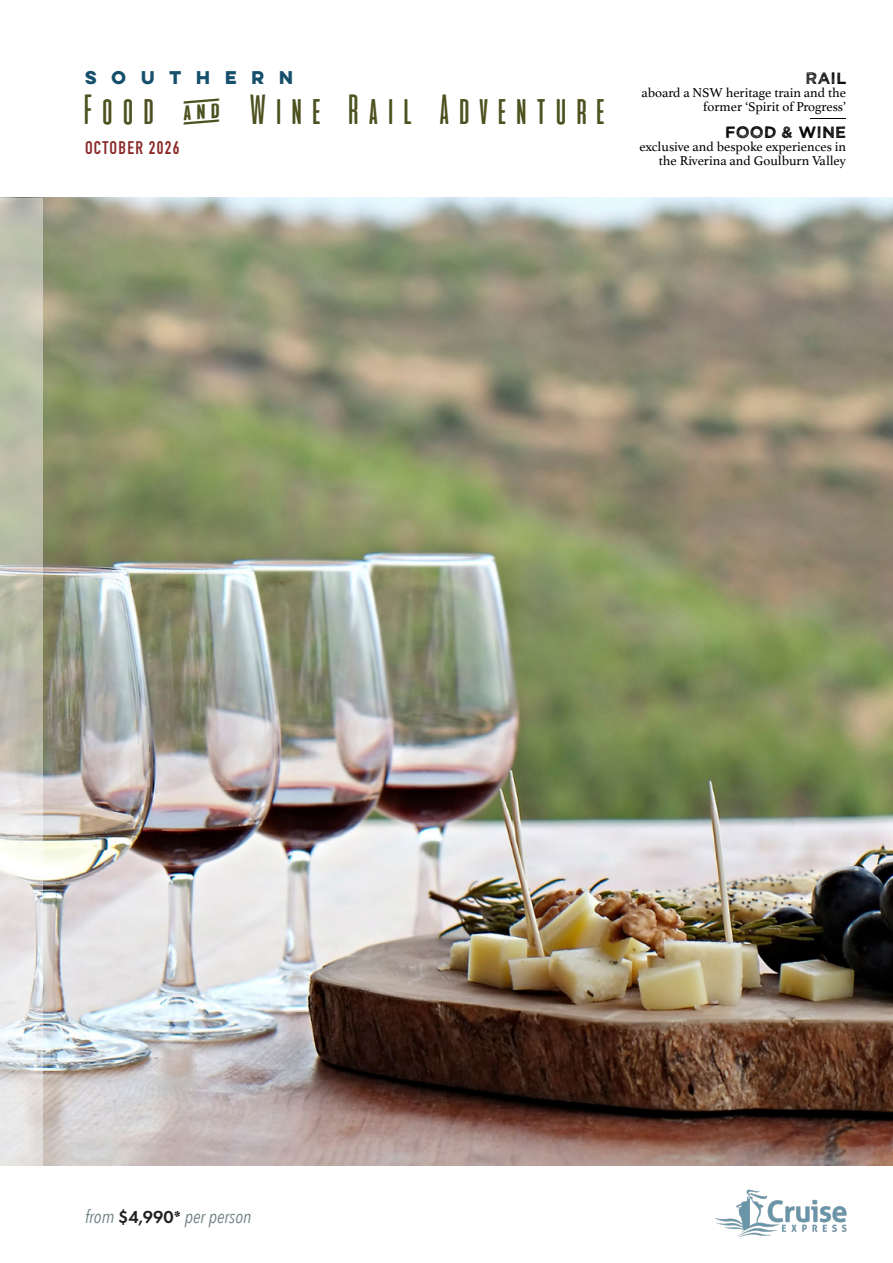
<style>
.page{position:relative;width:893px;height:1263px;background:#fff}
.page>*{position:absolute;margin:0;border:0;box-sizing:border-box;transform-origin:0 0}
.t1{font:42px "aliensandcows";letter-spacing:.05em;color:#4d511f}
.t2{font:italic 18px "Avenir Next Condensed";color:#6f8285}
.t3{font:700 18px "DIN Condensed";letter-spacing:.07em;color:#8b292a}
.t4{font:16.5px "Wicked Grit";color:#000}
.t5{font:700 16.5px "Lulo Clean W01 One";letter-spacing:.68em;color:#164f6c}
.t6{font:13.5px/13.5px "Athelas";color:#000;text-align:right}
.s1{font-family:"Futura PT";font-weight:600;font-style:normal;color:#231f20}
.s2{font-family:"Athelas";font-weight:700;font-style:normal;color:#000}
</style>
<div class="page">
<img style="left:43px;top:198px;width:850px;height:967px">
<hr style="left:811px;top:118px;width:35px;height:1px;background:#000">
<svg style="left:0;top:198px;width:43px;height:967px;background:#cccdc1"></svg>
<img style="left:715px;top:1189px;width:131px;height:48px">
<p class="t5" style="left:85px;top:65px;width:213px">SOUTHERN</p>
<p class="t1" style="left:80px;top:88px;width:530px">Food &amp; Wine Rail Adventure</p>
<p class="t3" style="left:85px;top:135px;width:96px">OCTOBER 2026</p>
<p class="t4" style="left:805px;top:67px;width:42px">RAIL</p>
<p class="t6" style="left:641px;top:86px;width:206px">aboard a NSW heritage train and the former ‘Spirit of Progress’</p>
<p class="t4" style="left:725px;top:121px;width:123px">FOOD &amp; WINE</p>
<p class="t6" style="left:639px;top:140px;width:208px">exclusive and bespoke experiences in the Riverina and Goulburn Valley</p>
<p class="t2" style="left:85px;top:1205px;width:168px">from <span class="s1">$4,990</span><span class="s2">*</span> per person</p>
</div>
